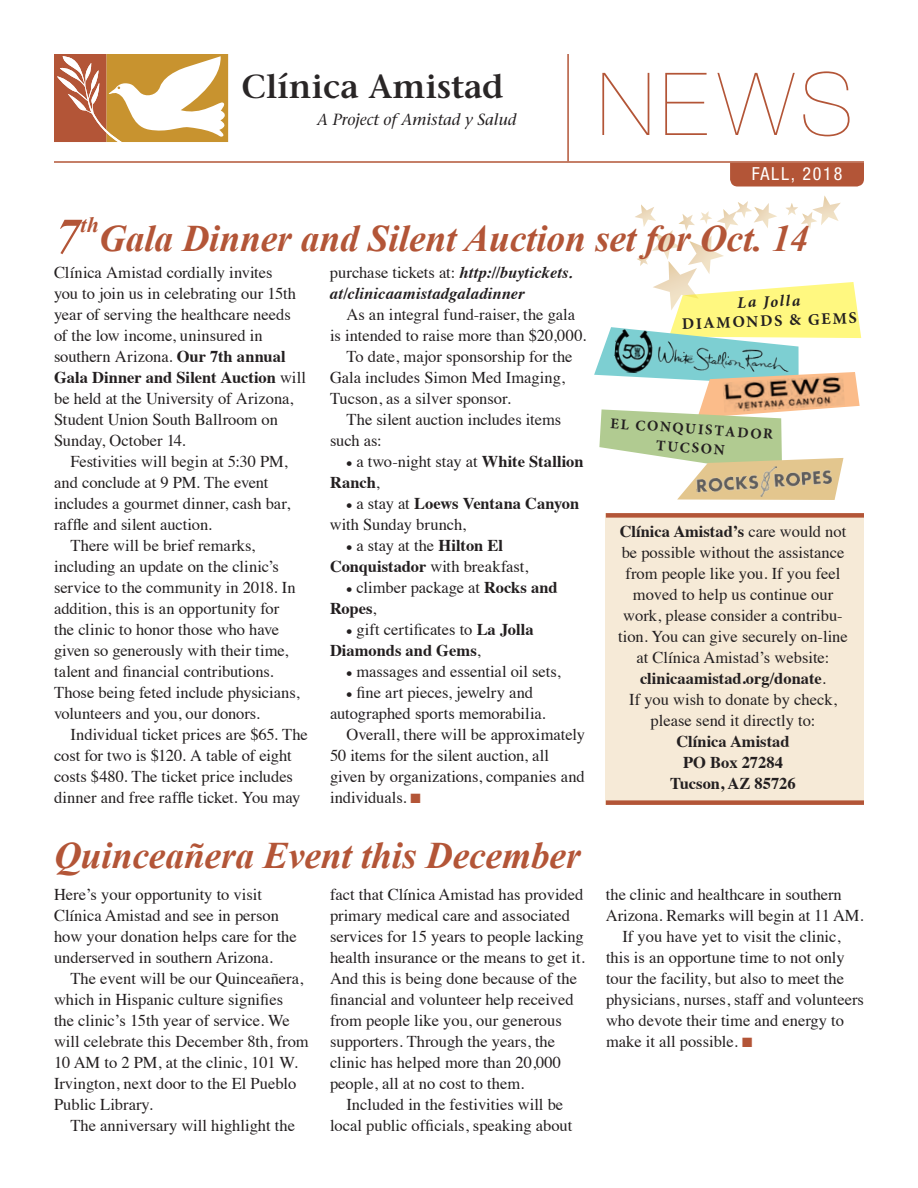
<style>
.page{position:relative;width:918px;height:1188px;background:#fff}
.page>*{position:absolute;margin:0;border:0;box-sizing:border-box;transform-origin:0 0}
.t1{font:200 87px "Helvetica Neue";color:#b35537}
.t2{font:italic 700 51px "Times New Roman";color:#b35537}
.t3{font:italic 700 37.5px "Times New Roman";letter-spacing:-.005em;color:#b35537}
.t4{font:600 33.15px "Stone Serif";color:rgb(35 31 32/.97)}
.t5{font:italic 700 21.9px "Times New Roman";color:#b35537}
.t6{font:condensed 18px "Helvetica Neue LT Std";letter-spacing:.1em;color:#fff}
.indented_paragaph{font:16.5px/21px "Times";color:#231f20}
.indented_paragaph-2{font:700 16.5px/21px "Times";color:#231f20}
.indented_paragaph-3{font:italic 700 16.5px/21px "Times";letter-spacing:.01em;color:#231f20}
.t7{font:italic 16.2px "Stone Serif";color:#231f20}
.t8{font:700 16.2px/19.5px "Minion Pro";color:#231f20;text-align:center}
.indented_paragaph-4{font:700 14.85px "Minion Pro";color:#231f20}
.s1{font-weight:700}
.s2{font-weight:400;font-style:normal}
.s3{font-weight:400}
.s4{color:#b35537}
.s5{font-family:"Times"}
.s6{font-style:italic}
</style>
<div class="page">
<div style="left:730px;top:163px;width:134px;height:24px;background:#b35537"></div>
<svg style="left:54px;top:54px;width:175px;height:88px"></svg>
<hr style="left:567px;top:54px;width:2px;height:107px;background:#b35537">
<hr style="left:54px;top:161px;width:810px;height:2px;background:#b35537">
<div style="left:606px;top:513px;width:258px;height:292px;background:#f6ead7"></div>
<div style="left:606px;top:513px;width:258px;height:5px;background:#b35537"></div>
<div style="left:606px;top:800px;width:258px;height:5px;background:#b35537"></div>
<svg style="left:594px;top:195px;width:267px;height:305px"></svg>
<img style="left:696px;top:462px;width:139px;height:38px">
<img style="left:723px;top:375px;width:122px;height:37px">
<h3 class="t4" style="left:242px;top:66px;width:264px">Clínica Amistad</h3>
<p class="t7" style="left:317px;top:110px;width:201px">A Project of Amistad y Salud</p>
<p class="t1" style="left:598px;top:37px;width:257px">NEWS</p>
<p class="t6" style="left:752px;top:163px;width:92px">FALL, 2018</p>
<p class="t2" style="left:54px;top:201px;width:27px">7</p>
<p class="t5" style="left:81px;top:209px;width:20px">th</p>
<p class="t3" style="left:99px;top:212px;width:712px">Gala Dinner and Silent Auction set for Oct. 14</p>
<p class="indented_paragaph" style="left:54px;top:261px;width:254px">Clínica Amistad cordially invites<br>you to join us in celebrating our 15th year of serving the healthcare needs of the low income, uninsured in southern Arizona. <span class="s1">Our 7th annual<br>Gala Dinner and Silent Auction</span> will be held at the University of Arizona,<br>Student Union South Ballroom on<br>Sunday, October 14.</p>
<p class="indented_paragaph" style="left:54px;top:450px;width:238px;text-indent:16px">Festivities will begin at 5:30 PM, and conclude at 9 PM. The event includes a gourmet dinner, cash bar, raffle and silent auction.</p>
<p class="indented_paragaph" style="left:54px;top:534px;width:247px;text-indent:16px">There will be brief remarks, including an update on the clinic’s service to the community in 2018. In addition, this is an opportunity for the clinic to honor those who have given so generously with their time, talent and financial contributions.<br>Those being feted include physicians, volunteers and you, our donors.</p>
<p class="indented_paragaph" style="left:54px;top:723px;width:255px;text-indent:16px">Individual ticket prices are $65. The cost for two is $120. A table of eight costs $480. The ticket price includes dinner and free raffle ticket. You may</p>
<p class="indented_paragaph-3" style="left:330px;top:261px;width:244px"><span class="s2">purchase tickets at:</span> http://buytickets. at/clinicaamistadgaladinner</p>
<p class="indented_paragaph" style="left:330px;top:303px;width:258px;text-align:center">As an integral fund-raiser, the gala<br>is intended to raise more than $20,000.</p>
<p class="indented_paragaph" style="left:330px;top:345px;width:244px;text-indent:16px">To date, major sponsorship for the<br>Gala includes Simon Med Imaging,<br>Tucson, as a silver sponsor.</p>
<p class="indented_paragaph" style="left:330px;top:408px;width:233px;text-indent:16px">The silent auction includes items such as:</p>
<p class="indented_paragaph" style="left:330px;top:450px;width:255px;text-indent:16px">• a two-night stay at <span class="s1">White Stallion<br>Ranch</span>,</p>
<p class="indented_paragaph" style="left:330px;top:492px;width:251px;text-indent:17px">• a stay at <span class="s1">Loews Ventana Canyon </span>with Sunday brunch,</p>
<p class="indented_paragaph" style="left:330px;top:534px;width:200px;text-align:center">• a stay at the <span class="s1">Hilton El<br>Conquistador</span> with breakfast,</p>
<p class="indented_paragaph" style="left:330px;top:576px;width:229px;text-indent:16px">• climber package at <span class="s1">Rocks and<br>Ropes</span>,</p>
<p class="indented_paragaph-2" style="left:330px;top:617px;width:205px;text-indent:16px"><span class="s3">• gift certificates to</span> La Jolla<br>Diamonds and Gems<span class="s3">,</span></p>
<p class="indented_paragaph" style="left:346px;top:660px;width:216px">• massages and essential oil sets,</p>
<p class="indented_paragaph" style="left:330px;top:681px;width:217px;text-align:center">• fine art pieces, jewelry and autographed sports memorabilia.</p>
<p class="indented_paragaph" style="left:330px;top:723px;width:256px;text-indent:16px">Overall, there will be approximately<br>50 items for the silent auction, all given by organizations, companies and individuals. <span class="s4">■</span></p>
<p class="t3" style="left:54px;top:830px;width:528px">Quincea<span class="s5">ñ</span>era Event this December</p>
<p class="indented_paragaph" style="left:54px;top:883px;width:244px">Here’s your opportunity to visit Clínica Amistad and see in person how your donation helps care for the underserved in southern Arizona.</p>
<p class="indented_paragaph" style="left:54px;top:967px;width:256px;text-indent:16px">The event will be our Quinceañera, which in Hispanic culture signifies<br>the clinic’s 15th year of service. We will celebrate this December 8th, from 10 AM to 2 PM, at the clinic, 101 W.<br>Irvington, next door to the El Pueblo Public Library.</p>
<p class="indented_paragaph" style="left:70px;top:1114px;width:226px">The anniversary will highlight the</p>
<p class="indented_paragaph" style="left:330px;top:883px;width:256px">fact that Clínica Amistad has provided primary medical care and associated services for 15 years to people lacking health insurance or the means to get it.<br>And this is being done because of the financial and volunteer help received from people like you, our generous supporters. Through the years, the clinic has helped more than 20,000 people, all at no cost to them.</p>
<p class="indented_paragaph" style="left:330px;top:1093px;width:244px;text-align:center">Included in the festivities will be local public officials, speaking about</p>
<p class="t8" style="left:681px;top:295px;width:177px;rotate:-2deg"><span class="s6">La Jolla<br></span>DIAMONDS &amp; GEMS</p>
<p class="indented_paragaph-4" style="left:611px;top:413px;width:165px;rotate:4deg">EL CONQUISTADOR</p>
<p class="indented_paragaph-4" style="left:657px;top:435px;width:70px;rotate:4deg">TUCSON</p>
<p class="indented_paragaph" style="left:618px;top:519px;width:231px;text-align:center"><span class="s1">Clínica Amistad’s</span> care would not be possible without the assistance from people like you. If you feel moved to help us continue our work, please consider a contribu&shy;tion. You can give securely on-line at Clínica Amistad’s website: <span class="s1">clinicaamistad.org/donate</span>.<br>If you wish to donate by check, please send it directly to:</p>
<p class="indented_paragaph-2" style="left:676px;top:729px;width:115px">Clínica Amistad</p>
<p class="indented_paragaph-2" style="left:683px;top:750px;width:101px">PO Box 27284</p>
<p class="indented_paragaph-2" style="left:670px;top:771px;width:127px">Tucson, AZ 85726</p>
<p class="indented_paragaph" style="left:606px;top:883px;width:259px">the clinic and healthcare in southern<br>Arizona. Remarks will begin at 11 AM.</p>
<p class="indented_paragaph" style="left:606px;top:925px;width:260px;text-indent:16px">If you have yet to visit the clinic, this is an opportune time to not only tour the facility, but also to meet the physicians, nurses, staff and volunteers who devote their time and energy to make it all possible. <span class="s4">■</span></p>
</div>
